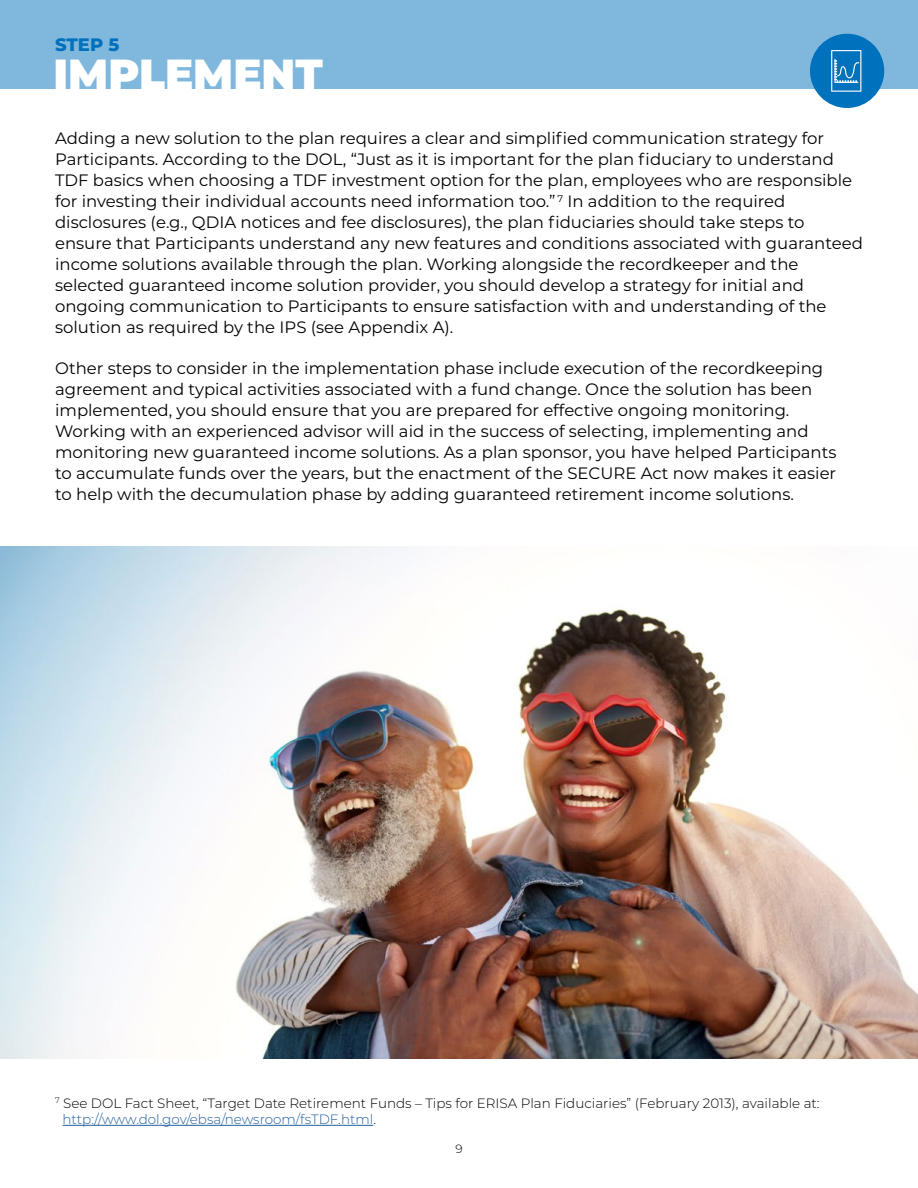
<style>
.page{position:relative;width:918px;height:1188px;background:#fff}
.page>*{position:absolute;margin:0;border:0;box-sizing:border-box;transform-origin:0 0}
.t1{font:900 42px "Montserrat";color:#fff}
.t2{font:800 18px "Montserrat";color:#0071bc}
.Main_Body{font:16.5px/21px "Montserrat";color:#000}
.footnotes{font:300 13.5px/16.2px "Montserrat";color:#000}
.t3{font:300 12px "Montserrat";color:#000}
.s1{color:#215e9e}
</style>
<div class="page">
<div style="left:0;top:0;width:918px;height:89px;background:#80b8dd"></div>
<div style="left:810px;top:34px;width:74px;height:74px;background:#0071bc;border-radius:50%"></div>
<img style="left:0;top:546px;width:918px;height:512px">
<hr style="left:63px;top:1125px;width:310px;height:1px;background:#215e9e">
<svg style="left:831px;top:50px;width:30px;height:42px"></svg>
<p class="t2" style="left:55px;top:32px;width:66px">STEP 5</p>
<p class="t1" style="left:54px;top:43px;width:271px">IMPLEMENT</p>
<p class="Main_Body" style="left:55px;top:127px;width:809px">Adding a new solution to the plan requires a clear and simplified communication strategy for Participants. According to the DOL, “Just as it is important for the plan fiduciary to understand TDF basics when choosing a TDF investment option for the plan, employees who are responsible for investing their individual accounts need information too.” <sup>7</sup> In addition to the required disclosures (e.g., QDIA notices and fee disclosures), the plan fiduciaries should take steps to ensure that Participants understand any new features and conditions associated with guaranteed income solutions available through the plan. Working alongside the recordkeeper and the selected guaranteed income solution provider, you should develop a strategy for initial and ongoing communication to Participants to ensure satisfaction with and understanding of the solution as required by the IPS (see Appendix A).</p>
<p class="Main_Body" style="left:55px;top:358px;width:783px">Other steps to consider in the implementation phase include execution of the recordkeeping agreement and typical activities associated with a fund change. Once the solution has been implemented, you should ensure that you are prepared for effective ongoing monitoring.<br>Working with an experienced advisor will aid in the success of selecting, implementing and monitoring new guaranteed income solutions. As a plan sponsor, you have helped Participants to accumulate funds over the years, but the enactment of the SECURE Act now makes it easier to help with the decumulation phase by adding guaranteed retirement income solutions.</p>
<p class="footnotes" style="left:63px;top:1094px;width:759px;text-indent:-8px"><sup>7</sup> See DOL Fact Sheet, “Target Date Retirement Funds – Tips for ERISA Plan Fiduciaries” (February 2013), available at: <span class="s1">http://www.dol.gov/ebsa/newsroom/fsTDF.html</span>.</p>
<p class="t3" style="left:455px;top:1141px;width:9px">9</p>
</div>
